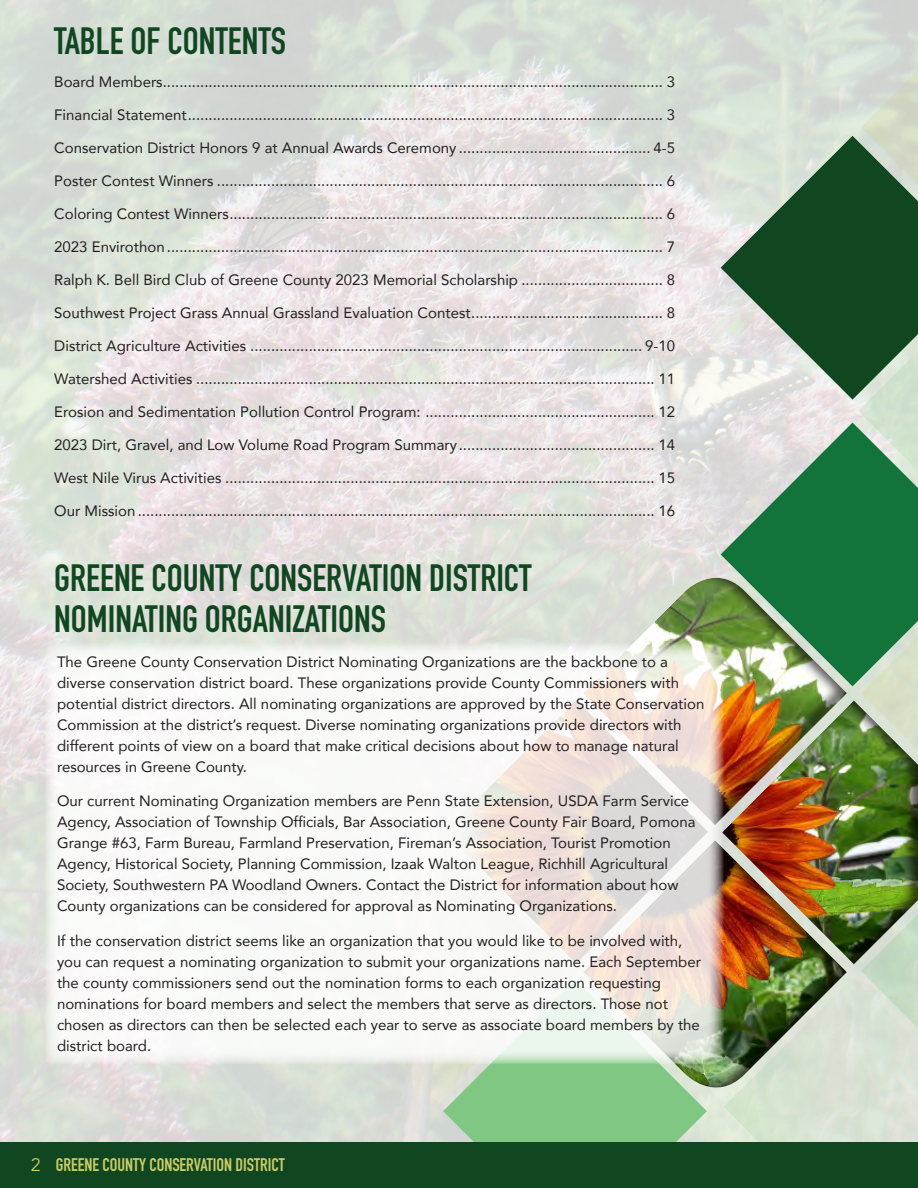
<style>
.page{position:relative;width:918px;height:1188px;background:#fff}
.page>*{position:absolute;margin:0;border:0;box-sizing:border-box;transform-origin:0 0}
.TOC_Entries_Story_Headers{font:700 37.5px/40.5px "DIN Condensed";color:#104620}
.t1{font:700 18px "DIN Condensed";color:#cc6}
.t2{font:15px/21px "Avenir";color:#231f20}
.s1{font-family:"Avenir";font-weight:400}
</style>
<div class="page">
<img style="left:0;top:0;width:861px;height:1142px">
<svg style="left:443px;top:1089px;width:264px;height:53px;background:#89c98c"></svg>
<svg style="left:858px;top:400px;width:60px;height:23px"></svg>
<svg style="left:861px;top:0;width:57px;height:136px;background:#d3d9cf"></svg>
<div style="left:443px;top:577px;width:475px;height:512px;background:#231f20;opacity:.75"></div>
<svg style="left:721px;top:423px;width:197px;height:263px;background:#5d996f"></svg>
<svg style="left:721px;top:136px;width:197px;height:264px;background:#66876e"></svg>
<img style="left:724px;top:839px;width:194px;height:303px">
<svg style="left:304px;top:1064px;width:263px;height:39px;background:#b8d5b6"></svg>
<svg style="left:45px;top:643px;width:679px;height:421px"></svg>
<div style="left:0;top:1142px;width:918px;height:46px;background:#104620"></div>
<p class="TOC_Entries_Story_Headers" style="left:54px;top:21px;width:233px">TABLE OF CONTENTS</p>
<p class="t2" style="left:54px;top:71px;width:623px">Board Members........................................................................................................................ 3</p>
<p class="t2" style="left:54px;top:104px;width:622px">Financial Statement.................................................................................................................. 3</p>
<p class="t2" style="left:54px;top:137px;width:623px">Conservation District Honors 9 at Annual Awards Ceremony .............................................. 4-5</p>
<p class="t2" style="left:54px;top:170px;width:622px">Poster Contest Winners ........................................................................................................... 6</p>
<p class="t2" style="left:54px;top:203px;width:622px">Coloring Contest Winners........................................................................................................ 6</p>
<p class="t2" style="left:54px;top:236px;width:622px">2023 Envirothon ....................................................................................................................... 7</p>
<p class="t2" style="left:54px;top:269px;width:622px">Ralph K. Bell Bird Club of Greene County 2023 Memorial Scholarship .................................. 8</p>
<p class="t2" style="left:54px;top:302px;width:622px">Southwest Project Grass Annual Grassland Evaluation Contest.............................................. 8</p>
<p class="t2" style="left:54px;top:335px;width:623px">District Agriculture Activities .............................................................................................. 9-10</p>
<p class="t2" style="left:54px;top:368px;width:622px">Watershed Activities .............................................................................................................. 11</p>
<p class="t2" style="left:54px;top:401px;width:622px">Erosion and Sedimentation Pollution Control Program: ....................................................... 12</p>
<p class="t2" style="left:54px;top:434px;width:622px">2023 Dirt, Gravel, and Low Volume Road Program Summary............................................... 14</p>
<p class="t2" style="left:54px;top:467px;width:622px">West Nile Virus Activities ....................................................................................................... 15</p>
<p class="t2" style="left:54px;top:500px;width:622px">Our Mission ............................................................................................................................ 16</p>
<p class="TOC_Entries_Story_Headers" style="left:54px;top:558px;width:479px">GREENE COUNTY CONSERVATION DISTRICT<br>NOMINATING ORGANIZATIONS</p>
<p class="t2" style="left:57px;top:650px;width:649px">The Greene County Conservation District Nominating Organizations are the backbone to a diverse conservation district board. These organizations provide County Commissioners with potential district directors. All nominating organizations are approved by the State Conservation Commission at the district’s request. Diverse nominating organizations provide directors with different points of view on a board that make critical decisions about how to manage natural resources in Greene County.</p>
<p class="t2" style="left:57px;top:790px;width:640px">Our current Nominating Organization members are Penn State Extension, USDA Farm Service Agency, Association of Township Officials, Bar Association, Greene County Fair Board, Pomona Grange #63, Farm Bureau, Farmland Preservation, Fireman’s Association, Tourist Promotion Agency, Historical Society, Planning Commission, Izaak Walton League, Richhill Agricultural Society, Southwestern PA Woodland Owners. Contact the District for information about how County organizations can be considered for approval as Nominating Organizations.</p>
<p class="t2" style="left:57px;top:929px;width:646px">If the conservation district seems like an organization that you would like to be involved with, you can request a nominating organization to submit your organizations name. Each September the county commissioners send out the nomination forms to each organization requesting nominations for board members and select the members that serve as directors. Those not chosen as directors can then be selected each year to serve as associate board members by the district board.</p>
<p class="t1" style="left:31px;top:1153px;width:256px"><span class="s1">2</span> GREENE COUNTY CONSERVATION DISTRICT</p>
</div>
